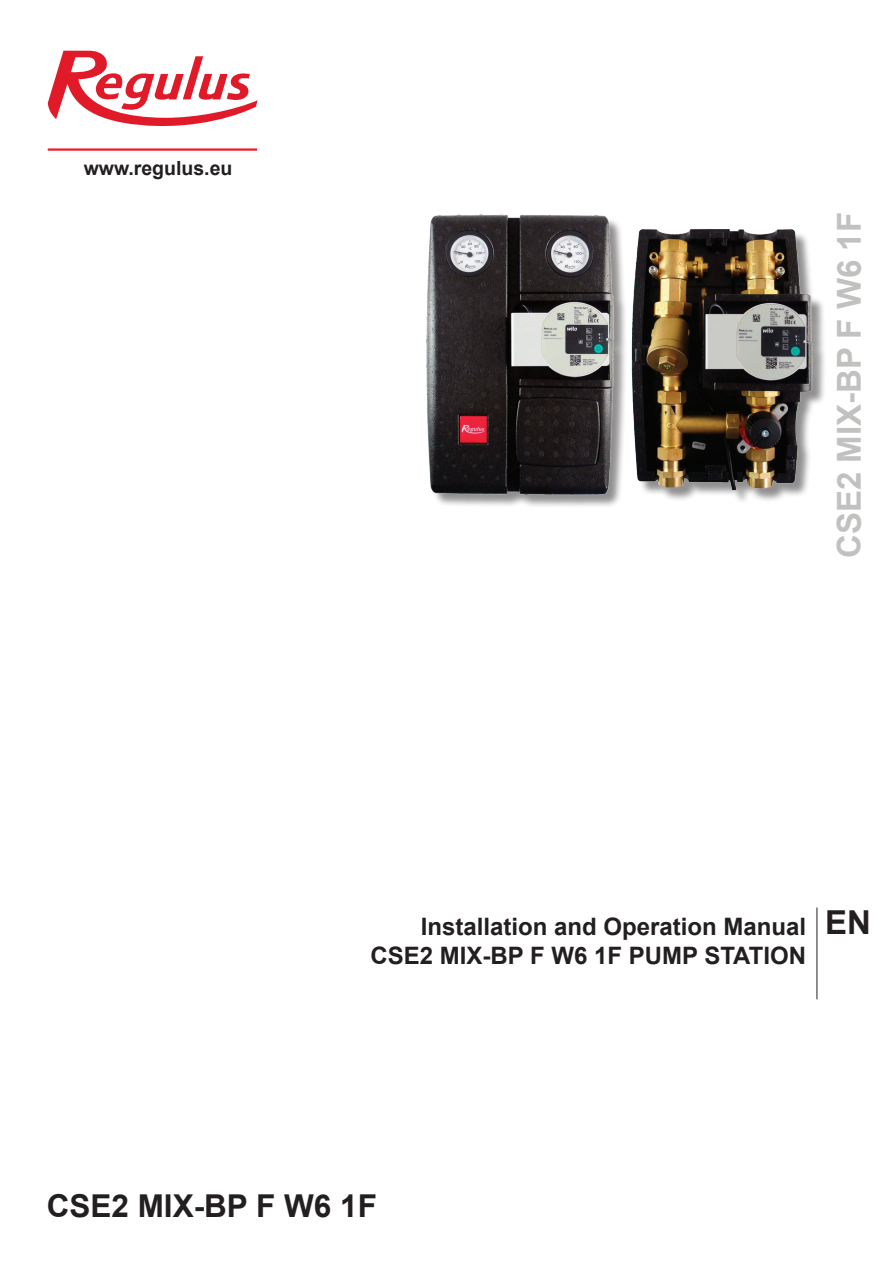
<style>
.page{position:relative;width:893px;height:1263px;background:#fff}
.page>*{position:absolute;margin:0;border:0;box-sizing:border-box;transform-origin:0 0}
.t1{font:700 33px "Arial";color:#c1c1c0}
.t2{font:700 31.5px "Arial";color:#231f20}
.t3{font:700 24px/28.8px "Arial";color:#231f20}
.t4{font:700 19.5px "Arial";color:#231f20}
.s1{font-size:33px}
</style>
<div class="page">
<svg style="left:48px;top:51px;width:210px;height:75px"></svg>
<hr style="left:48px;top:148px;width:209px;height:3px;background:#ee1a2e">
<hr style="left:817px;top:907px;width:1px;height:92px;background:#231f20">
<div style="left:634px;top:231px;width:193px;height:273px;background:#231f20;opacity:.5"></div>
<img style="left:631px;top:229px;width:182px;height:260px">
<div style="left:428px;top:217px;width:200px;height:292px;background:#231f20;opacity:.5"></div>
<img style="left:426px;top:214px;width:191px;height:283px">
<p class="t4" style="left:84px;top:155px;width:150px">www.regulus.eu</p>
<h1 class="t1" style="left:827px;top:558px;width:347px;rotate:-90deg">CSE2 MIX-BP F W6 1F</h1>
<p class="t3" style="left:370px;top:913px;width:502px;text-indent:50px">Installation and Operation Manual <span class="s1">EN<br></span>CSE2 MIX-BP F W6 1F PUMP STATION</p>
<h2 class="t2" style="left:47px;top:1185px;width:332px">CSE2 MIX-BP F W6 1F</h2>
</div>
